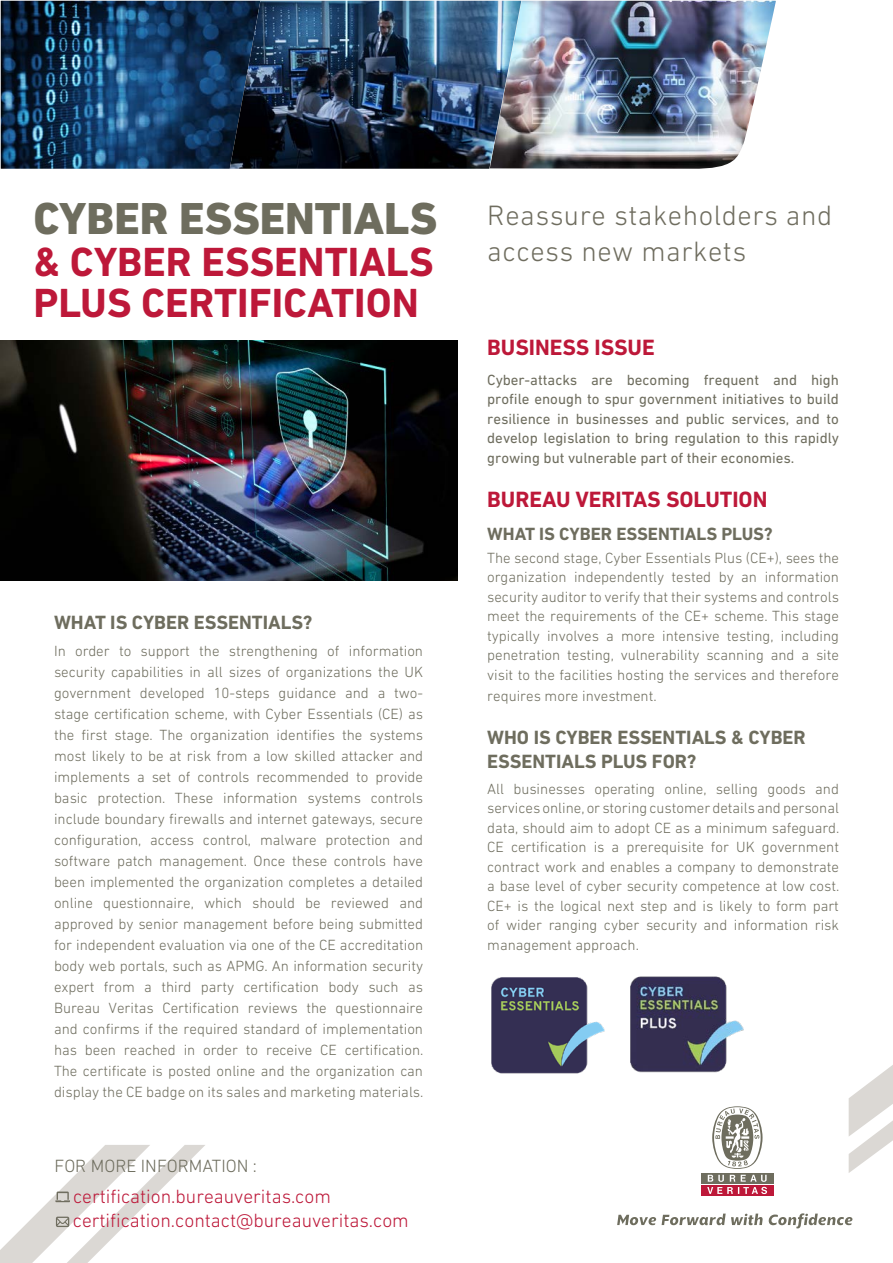
<style>
.page{position:relative;width:893px;height:1263px;background:#fff}
.page>*{position:absolute;margin:0;border:0;box-sizing:border-box;transform-origin:0 0}
.t1{font:800 45.6px "DIN Next CYR";color:#6e6d5e}
.t2{font:700 41.4px/41.4px "DIN Next CYR";color:#bd1839}
.t3{font:300 28.5px/36px "DIN Next CYR";letter-spacing:.02em;color:#6f6d5f}
.t4{font:700 22.5px "DIN Next CYR";color:#bd1839}
.t5{font:300 19.5px/24px "DIN Next CYR";color:#bd1839}
.t6{font:700 19.5px/24px "DIN Next CYR";color:#6e6d5e}
.t7{font:700 18px "DIN Next CYR";color:#6e6d5e}
.t8{font:300 18px "DIN Next CYR";color:#6e6d5e}
.t9{font:300 15px/21px "DIN Next CYR";color:#6e6d5e;text-align:justify}
.t10{font:15px/19.5px "DIN Next CYR";color:#6e6d5e;text-align:justify}
</style>
<div class="page">
<img style="left:521px;top:1px;width:255px;height:168px">
<img style="left:1px;top:1px;width:229px;height:168px">
<img style="left:230px;top:1px;width:291px;height:168px">
<img style="left:0;top:340px;width:458px;height:240px">
<svg style="left:849px;top:1065px;width:44px;height:108px"></svg>
<svg style="left:617px;top:1215px;width:39px;height:10px"></svg>
<svg style="left:662px;top:1213px;width:190px;height:15px"></svg>
<svg style="left:712px;top:1106px;width:50px;height:63px"></svg>
<svg style="left:701px;top:1173px;width:72px;height:10px"></svg>
<div style="left:701px;top:1185px;width:72px;height:11px;background:#bd1839"></div>
<svg style="left:707px;top:1175px;width:60px;height:19px"></svg>
<img style="left:630px;top:976px;width:114px;height:97px">
<img style="left:491px;top:977px;width:114px;height:97px">
<svg style="left:0;top:1145px;width:205px;height:118px"></svg>
<h1 class="t1" style="left:33px;top:192px;width:405px">CYBER ESSENTIALS</h1>
<h2 class="t2" style="left:33px;top:241px;width:401px">&amp; CYBER ESSENTIALS<br>PLUS CERTIFICATION</h2>
<h3 class="t6" style="left:54px;top:610px;width:260px">WHAT IS CYBER ESSENTIALS?</h3>
<p class="t9" style="left:54px;top:640px;width:371px">In order to support the strengthening of information security capabilities in all sizes of organizations the UK government developed 10-steps guidance and a two&shy;stage certification scheme, with Cyber Essentials (CE) as the first stage. The organization identifies the systems most likely to be at risk from a low skilled attacker and implements a set of controls recommended to provide basic protection. These information systems controls include boundary firewalls and internet gateways, secure configuration, access control, malware protection and software patch management. Once these controls have been implemented the organization completes a detailed online questionnaire, which should be reviewed and approved by senior management before being submitted for independent evaluation via one of the CE accreditation body web portals, such as APMG. An information security expert from a third party certification body such as Bureau Veritas Certification reviews the questionnaire and confirms if the required standard of implementation has been reached in order to receive CE certification.<br>The certificate is posted online and the organization can display the CE badge on its sales and marketing materials.</p>
<p class="t8" style="left:54px;top:1155px;width:204px">FOR MORE INFORMATION :</p>
<h3 class="t5" style="left:73px;top:1184px;width:337px">certification.bureauveritas.com certification.contact@bureauveritas.com</h3>
<h3 class="t3" style="left:487px;top:197px;width:346px">Reassure stakeholders and access new markets</h3>
<h3 class="t4" style="left:487px;top:334px;width:169px">BUSINESS ISSUE</h3>
<p class="t10" style="left:487px;top:370px;width:353px">Cyber-attacks are becoming frequent and high profile enough to spur government initiatives to build resilience in businesses and public services, and to develop legislation to bring regulation to this rapidly growing but vulnerable part of their economies.</p>
<h3 class="t4" style="left:487px;top:486px;width:282px">BUREAU VERITAS SOLUTION</h3>
<p class="t7" style="left:487px;top:524px;width:287px">WHAT IS CYBER ESSENTIALS PLUS?</p>
<p class="t9" style="left:487px;top:548px;width:353px;line-height:19.5px">The second stage, Cyber Essentials Plus (CE+), sees the organization independently tested by an information security auditor to verify that their systems and controls meet the requirements of the CE+ scheme. This stage typically involves a more intensive testing, including penetration testing, vulnerability scanning and a site visit to the facilities hosting the services and therefore</p>
<p class="t9" style="left:487px;top:685px;width:171px">requires more investment.</p>
<h3 class="t6" style="left:487px;top:726px;width:320px">WHO IS CYBER ESSENTIALS &amp; CYBER<br>ESSENTIALS PLUS FOR?</h3>
<p class="t9" style="left:487px;top:779px;width:354px;line-height:19.5px">All businesses operating online, selling goods and services online, or storing customer details and personal data, should aim to adopt CE as a minimum safeguard.<br>CE certification is a prerequisite for UK government contract work and enables a company to demonstrate a base level of cyber security competence at low cost.<br>CE+ is the logical next step and is likely to form part of wider ranging cyber security and information risk management approach.</p>
</div>
